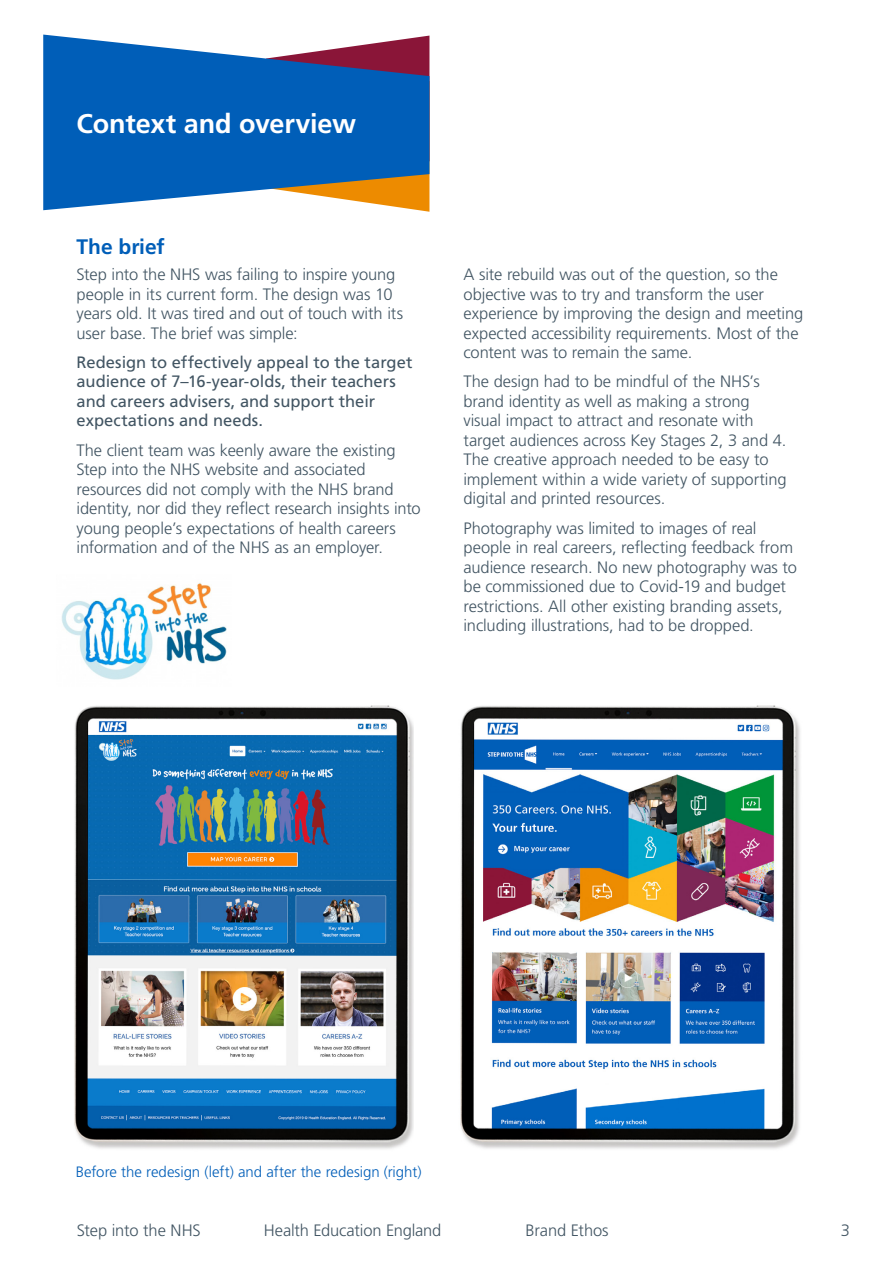
<style>
.page{position:relative;width:893px;height:1263px;background:#fff}
.page>*{position:absolute;margin:0;border:0;box-sizing:border-box;transform-origin:0 0}
.t1{font:700 27px "Frutiger LT Std";letter-spacing:-.005em;color:#fff}
.t2{font:700 21px "Frutiger LT Std";letter-spacing:-.005em;color:#005eb8}
.t3{font:300 16.5px/19.5px "Frutiger LT Std";letter-spacing:-.005em;color:#425563}
.t4{font:16.5px/19.5px "Frutiger LT Std";color:#425563}
.t5{font:300 15px "Frutiger LT Std";color:#005eb8}
</style>
<div class="page">
<svg style="left:43px;top:35px;width:386px;height:175px;fill:#005eb8"></svg>
<img style="left:74px;top:705px;width:340px;height:444px">
<img style="left:460px;top:705px;width:340px;height:444px">
<img style="left:61px;top:582px;width:166px;height:98px">
<h1 class="t1" style="left:77px;top:107px;width:281px">Context and overview</h1>
<p class="t2" style="left:77px;top:234px;width:90px">The brief</p>
<p class="t3" style="left:77px;top:265px;width:328px">Step into the NHS was failing to inspire young people in its current form. The design was 10 years old. It was tired and out of touch with its user base. The brief was simple:</p>
<p class="t4" style="left:77px;top:352px;width:337px">Redesign to effectively appeal to the target audience of 7–16-year-olds, their teachers and careers advisers, and support their expectations and needs.</p>
<p class="t3" style="left:77px;top:440px;width:346px">The client team was keenly aware the existing Step into the NHS website and associated resources did not comply with the NHS brand identity, nor did they reflect research insights into young people’s expectations of health careers information and of the NHS as an employer.</p>
<p class="t3" style="left:463px;top:265px;width:341px">A site rebuild was out of the question, so the objective was to try and transform the user experience by improving the design and meeting expected accessibility requirements. Most of the content was to remain the same.</p>
<p class="t3" style="left:463px;top:372px;width:325px">The design had to be mindful of the NHS’s brand identity as well as making a strong visual impact to attract and resonate with target audiences across Key Stages 2, 3 and 4.<br>The creative approach needed to be easy to implement within a wide variety of supporting digital and printed resources.</p>
<p class="t3" style="left:463px;top:518px;width:335px">Photography was limited to images of real people in real careers, reflecting feedback from audience research. No new photography was to be commissioned due to Covid-19 and budget restrictions. All other existing branding assets, including illustrations, had to be dropped.</p>
<p class="t5" style="left:76px;top:1163px;width:347px">Before the redesign (left) and after the redesign (right)</p>
<p class="t3" style="left:77px;top:1220px;width:125px">Step into the NHS</p>
<p class="t3" style="left:264px;top:1220px;width:179px">Health Education England</p>
<p class="t3" style="left:526px;top:1220px;width:85px">Brand Ethos</p>
<p class="t3" style="left:841px;top:1220px;width:11px">3</p>
</div>
